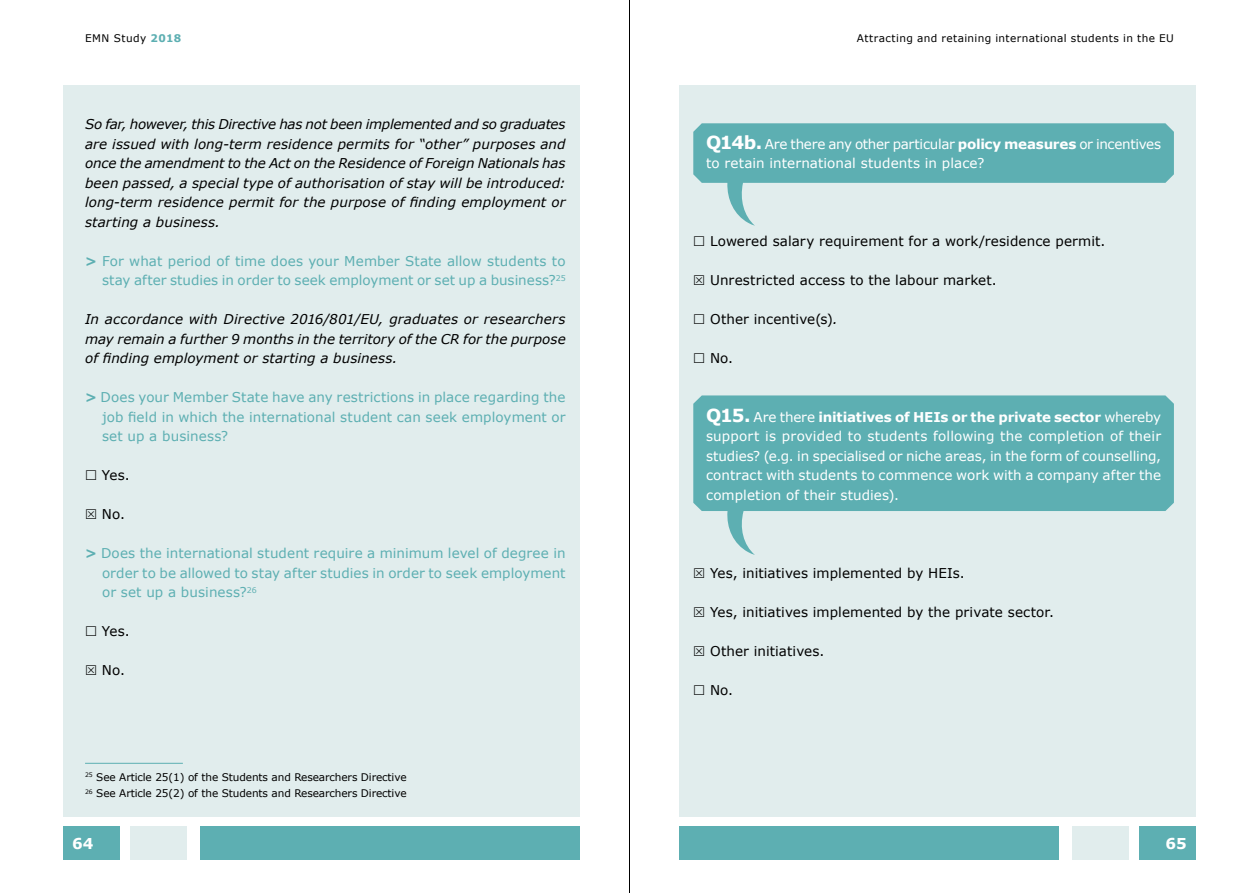
<style>
.page{position:relative;width:1259px;height:893px;background:#fff}
.page>*{position:absolute;margin:0;border:0;box-sizing:border-box;transform-origin:0 0}
.t1{font:700 15px "Verdana";color:#fff}
.t2{font:italic 13.5px/19.5px "Verdana";letter-spacing:.005em;color:#000;text-align:justify}
.t3{font:13.5px/19.5px "Verdana";letter-spacing:.005em;color:#5dafb2;text-align:justify}
.t4{font:13.5px/19.5px "Verdana";letter-spacing:.005em;color:#fff}
.t5{font:13.5px "Verdana";letter-spacing:.01em;color:#000}
.t6{font:10.5px/16.5px "Verdana";letter-spacing:-.01em;color:#000}
.t7{font:10.5px "Verdana";letter-spacing:.035em;color:#000}
.t8{font:10.5px "Verdana";letter-spacing:.045em;color:#000}
.s1{font-weight:700;color:#5dafb2}
.s2{font-weight:700}
.s3{font-weight:700;font-size:18px}
.s4{font-style:italic}
</style>
<div class="page">
<div style="left:64px;top:85px;width:516px;height:731px;background:#e1eded"></div>
<div style="left:679px;top:85px;width:516px;height:731px;background:#e1eded"></div>
<hr style="left:629px;top:0;width:1px;height:893px;background:#000">
<div style="left:64px;top:826px;width:56px;height:34px;background:#5dafb2"></div>
<div style="left:130px;top:826px;width:57px;height:34px;background:#e1eded"></div>
<div style="left:200px;top:826px;width:380px;height:34px;background:#5dafb2"></div>
<div style="left:1139px;top:826px;width:56px;height:34px;background:#5dafb2"></div>
<div style="left:1072px;top:826px;width:56px;height:34px;background:#e1eded"></div>
<div style="left:679px;top:826px;width:380px;height:34px;background:#5dafb2"></div>
<hr style="left:85px;top:763px;width:98px;height:1px;background:#5dafb2">
<svg style="left:693px;top:123px;width:481px;height:103px;fill:#5dafb2"></svg>
<svg style="left:693px;top:395px;width:481px;height:160px;fill:#5dafb2"></svg>
<p class="t8" style="left:85px;top:31px;width:98px">EMN Study <span class="s1">2018</span></p>
<p class="t7" style="left:857px;top:31px;width:318px">Attracting and retaining international students in the EU</p>
<p class="t2" style="left:85px;top:114px;width:482px">So far, however, this Directive has not been implemented and so graduates are issued with long-term residence permits for “other” purposes and once the amendment to the Act on the Residence of Foreign Nationals has been passed, a special type of authorisation of stay will be introduced: long-term residence permit for the purpose of finding employment or starting a business.</p>
<p class="t3" style="left:85px;top:251px;width:482px;text-align:right"><span class="s2">&gt;</span> For what period of time does your Member State allow students to stay after studies in order to seek employment or set up a business?<sup>25</sup></p>
<p class="t2" style="left:85px;top:309px;width:482px">In accordance with Directive 2016/801/EU, graduates or researchers may remain a further 9 months in the territory of the CR for the purpose of finding employment or starting a business.</p>
<p class="t3" style="left:102px;top:387px;width:465px;text-indent:-17px"><span class="s2">&gt;</span> Does your Member State have any restrictions in place regarding the job field in which the international student can seek employment or set up a business?</p>
<p class="t5" style="left:102px;top:467px;width:29px">Yes.</p>
<p class="t5" style="left:102px;top:506px;width:25px">No.</p>
<p class="t3" style="left:102px;top:543px;width:465px;text-indent:-17px"><span class="s2">&gt;</span> Does the international student require a minimum level of degree in order to be allowed to stay after studies in order to seek employment or set up a business?<sup>26</sup></p>
<p class="t5" style="left:102px;top:623px;width:29px">Yes.</p>
<p class="t5" style="left:102px;top:662px;width:25px">No.</p>
<p class="t6" style="left:85px;top:768px;width:323px"><sup>25</sup> See Article 25(1) of the Students and Researchers Directive<br><sup>26</sup> See Article 25(2) of the Students and Researchers Directive</p>
<p class="t4" style="left:706px;top:134px;width:456px"><span class="s3">Q14b.</span> Are there any other particular <span class="s2">policy measures</span> or incentives to retain international students in place?</p>
<p class="t5" style="left:710px;top:233px;width:397px">Lowered salary requirement for a work/residence permit.</p>
<p class="t5" style="left:710px;top:272px;width:288px">Unrestricted access to the labour market.</p>
<p class="t5" style="left:710px;top:311px;width:129px">Other incentive(s)<span class="s4">.</span></p>
<p class="t5" style="left:710px;top:350px;width:25px">No.</p>
<p class="t4" style="left:706px;top:407px;width:456px;text-align:justify"><span class="s3">Q15.</span> Are there <span class="s2">initiatives of HEIs or the private sector</span> whereby support is provided to students following the completion of their studies? (e.g. in specialised or niche areas, in the form of counselling, contract with students to commence work with a company after the completion of their studies).</p>
<p class="t5" style="left:710px;top:564px;width:256px">Yes, initiatives implemented by HEIs.</p>
<p class="t5" style="left:710px;top:603px;width:345px">Yes, initiatives implemented by the private sector.</p>
<p class="t5" style="left:710px;top:642px;width:116px">Other initiatives.</p>
<p class="t5" style="left:710px;top:681px;width:25px">No.</p>
<p class="t1" style="left:72px;top:834px;width:23px">64</p>
<p class="t1" style="left:1165px;top:834px;width:23px">65</p>
</div>
